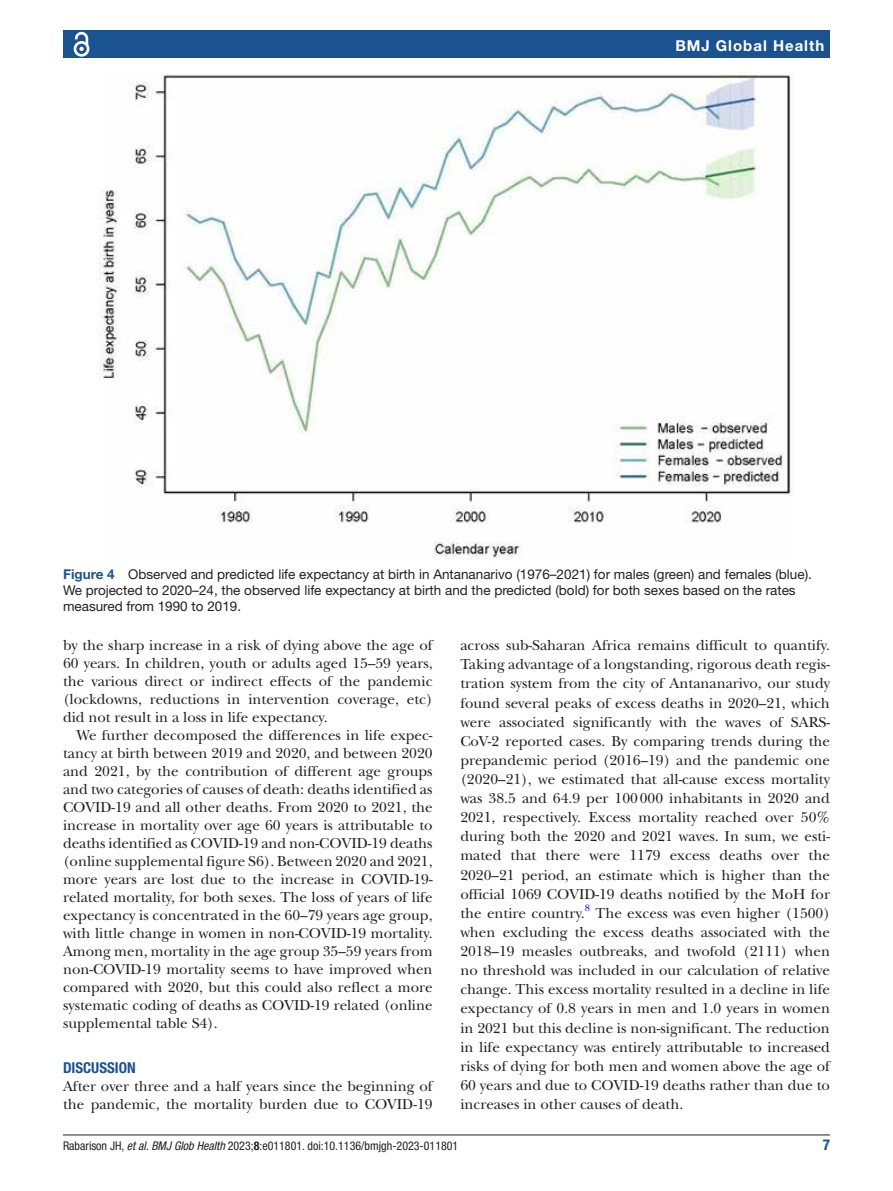
<style>
.page{position:relative;width:893px;height:1191px;background:#fff}
.page>*{position:absolute;margin:0;border:0;box-sizing:border-box;transform-origin:0 0}
.t1{font:15px/19px "New Baskerville";color:#231f20;text-align:justify}
.t2{font:700 15px "Helvetica Neue LT Std";letter-spacing:.065em;color:#fff}
.t3{font:700 condensed 15px "Helvetica Neue LT Std";color:#1b5391}
.t4{font:13.5px/16.2px "Helvetica Neue LT Std";color:#231f20}
.t5{font:condensed 12px "Helvetica Neue LT Std";color:#231f20}
.t6{font:9.9px "New Baskerville";color:#00f}
.s1{font-weight:700;color:#1b5391}
.s2{font-style:italic}
.s3{font-weight:700}
</style>
<div class="page">
<hr style="left:63px;top:1134px;width:767px;height:1px;background:#231f20">
<div style="left:63px;top:31px;width:767px;height:27px;background:#1b5391"></div>
<svg style="left:73px;top:31px;width:17px;height:26px"></svg>
<img style="left:99px;top:73px;width:694px;height:487px">
<p class="t2" style="left:675px;top:36px;width:150px">BMJ Global Health</p>
<p class="t4" style="left:63px;top:566px;width:750px"><span class="s1">Figure 4</span> Observed and predicted life expectancy at birth in Antananarivo (1976–2021) for males (green) and females (blue).<br>We projected to 2020–24, the observed life expectancy at birth and the predicted (bold) for both sexes based on the rates measured from 1990 to 2019.</p>
<p class="t1" style="left:63px;top:636px;width:371px;line-height:18px">by the sharp increase in a risk of dying above the age of 60 years. In children, youth or adults aged 15–59 years, the various direct or indirect effects of the pandemic (lockdowns, reductions in intervention coverage, etc) did not result in a loss in life expectancy.</p>
<p class="t1" style="left:63px;top:726px;width:371px;line-height:18px;text-indent:14px">We further decomposed the differences in life expec&shy;tancy at birth between 2019 and 2020, and between 2020 and 2021, by the contribution of different age groups and two categories of causes of death: deaths identified as COVID-19 and all other deaths. From 2020 to 2021, the increase in mortality over age 60 years is attributable to deaths identified as COVID-19 and non-COVID-19 deaths (online supplemental figure S6). Between 2020 and 2021, more years are lost due to the increase in COVID-19- related mortality, for both sexes. The loss of years of life expectancy is concentrated in the 60–79 years age group, with little change in women in non-COVID-19 mortality.<br>Among men, mortality in the age group 35–59 years from non-COVID-19 mortality seems to have improved when compared with 2020, but this could also reflect a more systematic coding of deaths as COVID-19 related (online supplemental table S4).</p>
<p class="t3" style="left:63px;top:1059px;width:74px">DISCUSSION</p>
<p class="t1" style="left:63px;top:1077px;width:371px;line-height:18px">After over three and a half years since the beginning of the pandemic, the mortality burden due to COVID-19</p>
<p class="t1" style="left:460px;top:636px;width:371px">across sub-Saharan Africa remains difficult to quantify.<br>Taking advantage of a longstanding, rigorous death regis&shy;tration system from the city of Antananarivo, our study found several peaks of excess deaths in 2020–21, which were associated significantly with the waves of SARS-CoV-2 reported cases. By comparing trends during the prepandemic period (2016–19) and the pandemic one (2020–21), we estimated that all-cause excess mortality was 38.5 and 64.9 per 100000 inhabitants in 2020 and 2021, respectively. Excess mortality reached over 50% during both the 2020 and 2021 waves. In sum, we esti&shy;mated that there were 1179 excess deaths over the 2020–21 period, an estimate which is higher than the official 1069 COVID-19 deaths notified by the MoH for the entire country.</p>
<p class="t6" style="left:585px;top:902px;width:7px">8</p>
<p class="t1" style="left:460px;top:903px;width:371px;text-indent:135px">The excess was even higher (1500) when excluding the excess deaths associated with the 2018–19 measles outbreaks, and twofold (2111) when no threshold was included in our calculation of relative change. This excess mortality resulted in a decline in life expectancy of 0.8 years in men and 1.0 years in women in 2021 but this decline is non-significant. The reduction in life expectancy was entirely attributable to increased risks of dying for both men and women above the age of 60 years and due to COVID-19 deaths rather than due to increases in other causes of death.</p>
<p class="t5" style="left:63px;top:1138px;width:397px">Rabarison JH, <span class="s2">et al</span>. <span class="s2">BMJ Glob Health</span> 2023;<span class="s3">8</span>:e011801. doi:10.1136/bmjgh-2023-011801</p>
<p class="t3" style="left:823px;top:1135px;width:9px">7</p>
</div>
